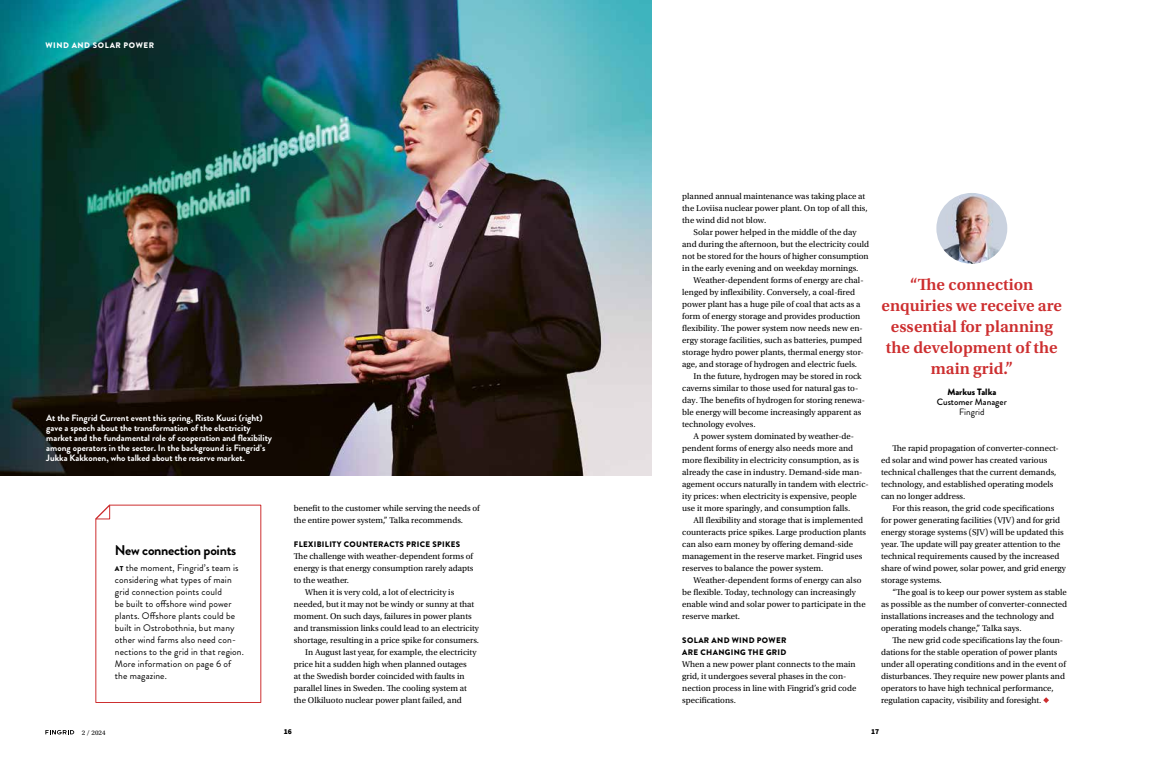
<style>
.page{position:relative;width:1163px;height:766px;background:#fff}
.page>*{position:absolute;margin:0;border:0;box-sizing:border-box;transform-origin:0 0}
.t1{font:600 17px/21px "Utopia Std";color:#cd2f30;text-align:center}
.t2{font:700 14px "Brandon Grotesque";letter-spacing:-.02em;color:#000}
.t3{font:9.5px/12px "Brandon Grotesque";letter-spacing:.01em;color:#000}
.t4{font:700 9.2px/10px "Brandon Grotesque";color:#fff}
.t5{font:500 9.2px "Brandon Grotesque";color:#000}
.t6{font:900 9.2px "Brandon Grotesque";color:#000}
.t7{font:9.2px "Brandon Grotesque";color:#000}
.t8{font:8.8px/12px "Utopia Std";color:#000}
.t9{font:900 8px/12px "Brandon Grotesque";letter-spacing:.04em;color:#000}
.t10{font:900 8px "Brandon Grotesque";letter-spacing:.07em;color:#fff}
.t11{font:900 7.5px "Source Sans Pro";color:#000}
.t12{font:7px "Utopia Std";color:#000}
.s1{font-weight:900;font-size:7px}
</style>
<div class="page">
<img style="left:0;top:0;width:651px;height:475px">
<svg style="left:1043px;top:697px;width:5px;height:6px"></svg>
<svg style="left:95px;top:504px;width:166px;height:199px"></svg>
<img style="left:936px;top:193px;width:71px;height:71px;border-radius:35px">
<svg style="left:45px;top:730px;width:29px;height:4px"></svg>
<p class="t10" style="left:45px;top:40px;width:110px">WIND AND SOLAR POWER</p>
<p class="t4" style="left:46px;top:413px;width:227px">At the Fingrid Current event this spring, Risto Kuusi (right) gave a speech about the transformation of the electricity market and the fundamental role of cooperation and flexibility among operators in the sector. In the background is Fingrid’s Jukka Kakkonen, who talked about the reserve market.</p>
<h2 class="t2" style="left:115px;top:540px;width:123px">New connection points</h2>
<p class="t3" style="left:115px;top:561px;width:130px"><span class="s1">AT</span> the moment, Fingrid’s team is considering what types of main grid connection points could<br>be built to offshore wind power plants. Offshore plants could be built in Ostrobothnia, but many other wind farms also need con&shy;nections to the grid in that region.<br>More information on page 6 of the magazine.</p>
<p class="t8" style="left:294px;top:502px;width:187px">benefit to the customer while serving the needs of the entire power system,” Talka recommends.</p>
<p class="t9" style="left:294px;top:538px;width:168px">FLEXIBILITY COUNTERACTS PRICE SPIKES</p>
<p class="t8" style="left:294px;top:550px;width:181px">The challenge with weather-dependent forms of</p>
<p class="t8" style="left:294px;top:562px;width:181px">energy is that energy consumption rarely adapts</p>
<p class="t8" style="left:294px;top:574px;width:57px">to the weather.</p>
<p class="t8" style="left:305px;top:586px;width:150px">When it is very cold, a lot of electricity is</p>
<p class="t8" style="left:294px;top:598px;width:182px">needed, but it may not be windy or sunny at that</p>
<p class="t8" style="left:294px;top:610px;width:179px">moment. On such days, failures in power plants</p>
<p class="t8" style="left:294px;top:622px;width:187px">and transmission links could lead to an electricity</p>
<p class="t8" style="left:294px;top:634px;width:187px">shortage, resulting in a price spike for consumers.</p>
<p class="t8" style="left:305px;top:646px;width:173px">In August last year, for example, the electricity</p>
<p class="t8" style="left:294px;top:658px;width:174px">price hit a sudden high when planned outages</p>
<p class="t8" style="left:294px;top:670px;width:172px">at the Swedish border coincided with faults in</p>
<p class="t8" style="left:294px;top:682px;width:174px">parallel lines in Sweden. The cooling system at</p>
<p class="t8" style="left:294px;top:694px;width:169px">the Olkiluoto nuclear power plant failed, and</p>
<p class="t8" style="left:682px;top:190px;width:187px">planned annual maintenance was taking place at the Loviisa nuclear power plant. On top of all this, the wind did not blow.</p>
<p class="t8" style="left:682px;top:226px;width:188px;text-indent:11px">Solar power helped in the middle of the day and during the afternoon, but the electricity could not be stored for the hours of higher consumption in the early evening and on weekday mornings.</p>
<p class="t8" style="left:693px;top:274px;width:171px">Weather-dependent forms of energy are chal-</p>
<p class="t8" style="left:682px;top:286px;width:174px">lenged by inflexibility. Conversely, a coal-fired</p>
<p class="t8" style="left:682px;top:298px;width:180px">power plant has a huge pile of coal that acts as a</p>
<p class="t8" style="left:682px;top:310px;width:180px">form of energy storage and provides production</p>
<p class="t8" style="left:682px;top:322px;width:182px">flexibility. The power system now needs new en-</p>
<p class="t8" style="left:682px;top:334px;width:181px">ergy storage facilities, such as batteries, pumped</p>
<p class="t8" style="left:682px;top:346px;width:183px">storage hydro power plants, thermal energy stor-</p>
<p class="t8" style="left:682px;top:358px;width:176px">age, and storage of hydrogen and electric fuels.</p>
<p class="t8" style="left:693px;top:370px;width:169px">In the future, hydrogen may be stored in rock</p>
<p class="t8" style="left:682px;top:382px;width:177px">caverns similar to those used for natural gas to-</p>
<p class="t8" style="left:682px;top:394px;width:184px">day. The benefits of hydrogen for storing renewa-</p>
<p class="t8" style="left:682px;top:406px;width:180px">ble energy will become increasingly apparent as</p>
<p class="t8" style="left:682px;top:418px;width:75px">technology evolves.</p>
<p class="t8" style="left:693px;top:430px;width:162px">A power system dominated by weather-de-</p>
<p class="t8" style="left:682px;top:442px;width:172px">pendent forms of energy also needs more and</p>
<p class="t8" style="left:682px;top:454px;width:178px">more flexibility in electricity consumption, as is</p>
<p class="t8" style="left:682px;top:466px;width:182px">already the case in industry. Demand-side man-</p>
<p class="t8" style="left:682px;top:478px;width:188px">agement occurs naturally in tandem with electric-</p>
<p class="t8" style="left:682px;top:490px;width:176px">ity prices: when electricity is expensive, people</p>
<p class="t8" style="left:682px;top:502px;width:169px">use it more sparingly, and consumption falls.</p>
<p class="t8" style="left:693px;top:514px;width:171px">All flexibility and storage that is implemented</p>
<p class="t8" style="left:682px;top:526px;width:185px">counteracts price spikes. Large production plants</p>
<p class="t8" style="left:682px;top:538px;width:172px">can also earn money by offering demand-side</p>
<p class="t8" style="left:682px;top:550px;width:182px">management in the reserve market. Fingrid uses</p>
<p class="t8" style="left:682px;top:562px;width:142px">reserves to balance the power system.</p>
<p class="t8" style="left:693px;top:574px;width:169px">Weather-dependent forms of energy can also</p>
<p class="t8" style="left:682px;top:586px;width:175px">be flexible. Today, technology can increasingly</p>
<p class="t8" style="left:682px;top:598px;width:185px">enable wind and solar power to participate in the</p>
<p class="t8" style="left:682px;top:610px;width:59px">reserve market.</p>
<p class="t9" style="left:682px;top:634px;width:106px">SOLAR AND WIND POWER<br>ARE CHANGING THE GRID</p>
<p class="t8" style="left:682px;top:658px;width:176px">When a new power plant connects to the main grid, it undergoes several phases in the con&shy;nection process in line with Fingrid’s grid code specifications.</p>
<h1 class="t1" style="left:881px;top:274px;width:182px">“The connection enquiries we receive are essential for planning the development of the main grid.”</h1>
<p class="t6" style="left:947px;top:385px;width:50px">Markus Talka</p>
<p class="t5" style="left:936px;top:395px;width:71px">Customer Manager</p>
<p class="t7" style="left:959px;top:406px;width:27px">Fingrid</p>
<p class="t8" style="left:880px;top:442px;width:179px;text-indent:11px">The rapid propagation of converter-connect&shy;ed solar and wind power has created various technical challenges that the current demands, technology, and established operating models can no longer address.</p>
<p class="t8" style="left:880px;top:502px;width:186px;text-indent:11px">For this reason, the grid code specifications for power generating facilities (VJV) and for grid energy storage systems (SJV) will be updated this year. The update will pay greater attention to the technical requirements caused by the increased share of wind power, solar power, and grid energy storage systems.</p>
<p class="t8" style="left:880px;top:586px;width:188px;text-indent:11px">“The goal is to keep our power system as stable as possible as the number of converter-connected installations increases and the technology and operating models change,” Talka says.</p>
<p class="t8" style="left:880px;top:634px;width:186px;text-indent:11px">The new grid code specifications lay the foun&shy;dations for the stable operation of power plants under all operating conditions and in the event of disturbances. They require new power plants and operators to have high technical performance, regulation capacity, visibility and foresight.</p>
<p class="t12" style="left:82px;top:728px;width:25px">2 / 2024</p>
<p class="t11" style="left:284px;top:726px;width:10px">16</p>
<p class="t11" style="left:870px;top:726px;width:10px">17</p>
</div>
